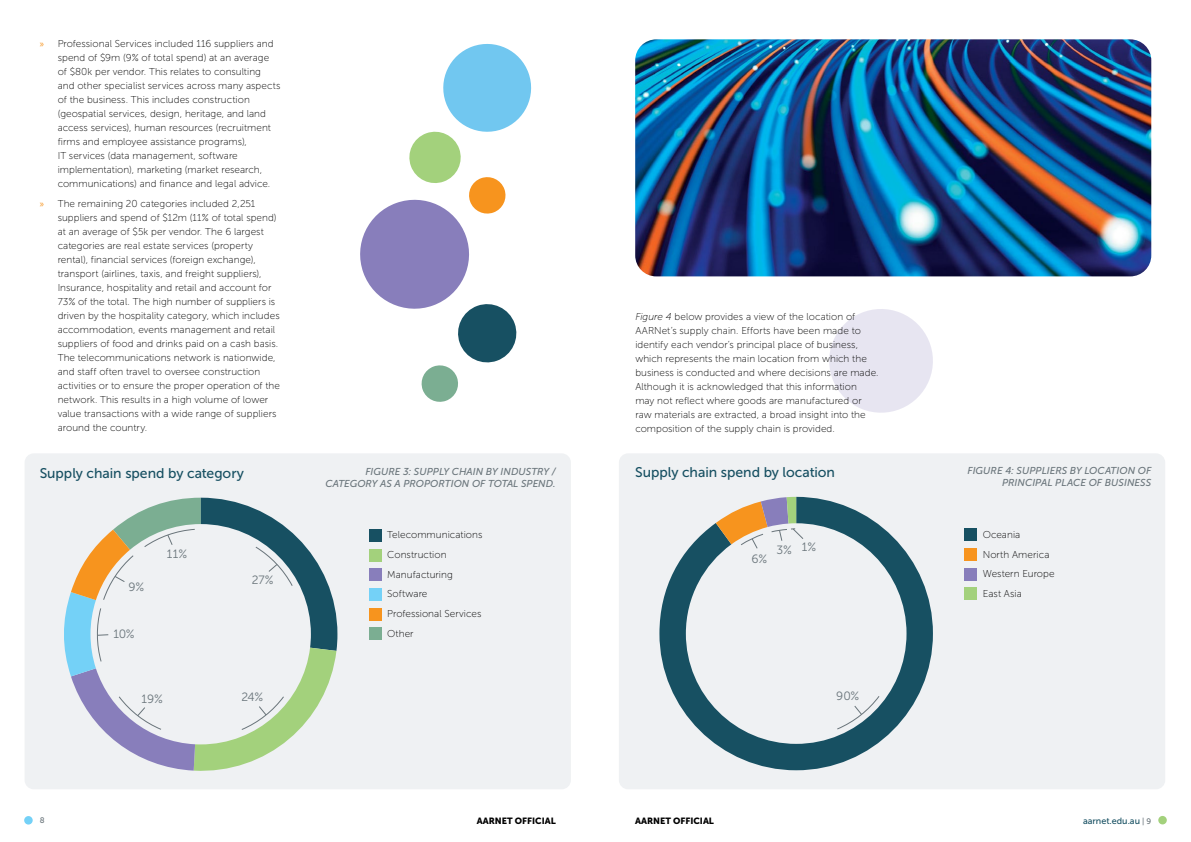
<style>
.page{position:relative;width:1191px;height:842px;background:#fff}
.page>*{position:absolute;margin:0;border:0;box-sizing:border-box;transform-origin:0 0}
.t1{font:14px "Museo Sans 500";letter-spacing:-.005em;color:#175062}
.t2{font:12px "Museo Sans 300";letter-spacing:-.01em;color:#69747a}
.t3{font:10px/14px "Museo Sans 100";letter-spacing:.005em;color:#000}
.t4{font:italic 10px/12px "Museo Sans 500";letter-spacing:.005em;color:#69747a;text-align:right}
.t5{font:9px "Museo Sans 900";color:#000}
.t6{font:9px "Museo Sans 500";color:#175062}
.t7{font:8px "Museo Sans 500";color:#69747a}
.s1{font-family:"Myriad Pro";color:#f7941e}
.s2{font-style:italic}
.s3{font-size:8px;color:#69747a}
</style>
<div class="page">
<div style="left:24px;top:816px;width:9px;height:8px;background:#74d1f7;border-radius:50%"></div>
<div style="left:1158px;top:816px;width:8px;height:8px;background:#a3d17c;border-radius:50%"></div>
<svg style="left:829px;top:309px;width:104px;height:104px"></svg>
<div style="left:619px;top:453px;width:546px;height:336px;background:#eff1f3;border-radius:9px"></div>
<div style="left:964px;top:529px;width:12px;height:12px;background:#175062"></div>
<div style="left:964px;top:548px;width:12px;height:12px;background:#f7941e"></div>
<div style="left:964px;top:568px;width:12px;height:12px;background:#887ebb"></div>
<div style="left:964px;top:588px;width:12px;height:12px;background:#a3d17c"></div>
<svg style="left:659px;top:497px;width:274px;height:273px"></svg>
<svg style="left:716px;top:497px;width:87px;height:52px"></svg>
<div style="left:25px;top:453px;width:546px;height:336px;background:#eff1f3;border-radius:9px"></div>
<div style="left:369px;top:529px;width:12px;height:12px;background:#175062"></div>
<div style="left:369px;top:549px;width:12px;height:12px;background:#a3d17c"></div>
<div style="left:369px;top:569px;width:12px;height:12px;background:#887ebb"></div>
<div style="left:369px;top:588px;width:12px;height:12px;background:#74d1f7"></div>
<div style="left:369px;top:608px;width:12px;height:12px;background:#f7941e"></div>
<div style="left:369px;top:628px;width:12px;height:12px;background:#7bae92"></div>
<svg style="left:64px;top:498px;width:273px;height:273px"></svg>
<img style="left:635px;top:39px;width:516px;height:237px">
<svg style="left:360px;top:44px;width:172px;height:358px"></svg>
<p class="t3" style="left:58px;top:37px;width:224px;text-indent:-18px"><span class="s1">»</span> Professional Services included 116 suppliers and spend of $9m (9% of total spend) at an average of $80k per vendor. This relates to consulting and other specialist services across many aspects of the business. This includes construction (geospatial services, design, heritage, and land access services), human resources (recruitment firms and employee assistance programs),<br>IT services (data management, software implementation), marketing (market research, communications) and finance and legal advice.</p>
<p class="t3" style="left:58px;top:197px;width:224px;text-indent:-18px"><span class="s1">»</span> The remaining 20 categories included 2,251 suppliers and spend of $12m (11% of total spend) at an average of $5k per vendor. The 6 largest categories are real estate services (property rental), financial services (foreign exchange), transport (airlines, taxis, and freight suppliers), Insurance, hospitality and retail and account for 73% of the total. The high number of suppliers is driven by the hospitality category, which includes accommodation, events management and retail suppliers of food and drinks paid on a cash basis.<br>The telecommunications network is nationwide, and staff often travel to oversee construction activities or to ensure the proper operation of the network. This results in a high volume of lower value transactions with a wide range of suppliers around the country.</p>
<h1 class="t1" style="left:40px;top:465px;width:206px">Supply chain spend by category</h1>
<p class="t2" style="left:128px;top:580px;width:17px">9%</p>
<p class="t2" style="left:113px;top:628px;width:23px">10%</p>
<p class="t2" style="left:167px;top:547px;width:22px">11%</p>
<p class="t2" style="left:252px;top:573px;width:23px">27%</p>
<p class="t2" style="left:142px;top:693px;width:23px">19%</p>
<p class="t2" style="left:241px;top:690px;width:23px">24%</p>
<p class="t4" style="left:325px;top:465px;width:232px">FIGURE 3: SUPPLY CHAIN BY INDUSTRY /<br>CATEGORY AS A PROPORTION OF TOTAL SPEND.</p>
<p class="t3" style="left:387px;top:525px;width:97px;line-height:19.7px">Telecommunications<br>Construction<br>Manufacturing<br>Software<br>Professional Services<br>Other</p>
<p class="t3" style="left:635px;top:309px;width:245px"><span class="s2">Figure 4</span> below provides a view of the location of AARNet’s supply chain. Efforts have been made to identify each vendor’s principal place of business, which represents the main location from which the business is conducted and where decisions are made.<br>Although it is acknowledged that this information<br>may not reflect where goods are manufactured or raw materials are extracted, a broad insight into the composition of the supply chain is provided.</p>
<h1 class="t1" style="left:635px;top:465px;width:201px">Supply chain spend by location</h1>
<p class="t2" style="left:751px;top:552px;width:17px">6%</p>
<p class="t2" style="left:776px;top:543px;width:17px">3%</p>
<p class="t2" style="left:802px;top:540px;width:16px">1%</p>
<p class="t2" style="left:836px;top:690px;width:25px">90%</p>
<p class="t4" style="left:967px;top:465px;width:185px">FIGURE 4: SUPPLIERS BY LOCATION OF<br>PRINCIPAL PLACE OF BUSINESS</p>
<p class="t3" style="left:982px;top:525px;width:73px;line-height:19.7px">Oceania<br>North America<br>Western Europe<br>East Asia</p>
<p class="t7" style="left:40px;top:816px;width:6px">8</p>
<p class="t5" style="left:477px;top:815px;width:80px">AARNET OFFICIAL</p>
<p class="t5" style="left:635px;top:815px;width:80px">AARNET OFFICIAL</p>
<p class="t6" style="left:1083px;top:816px;width:70px">aarnet.edu.au <span class="s3">| 9</span></p>
</div>
